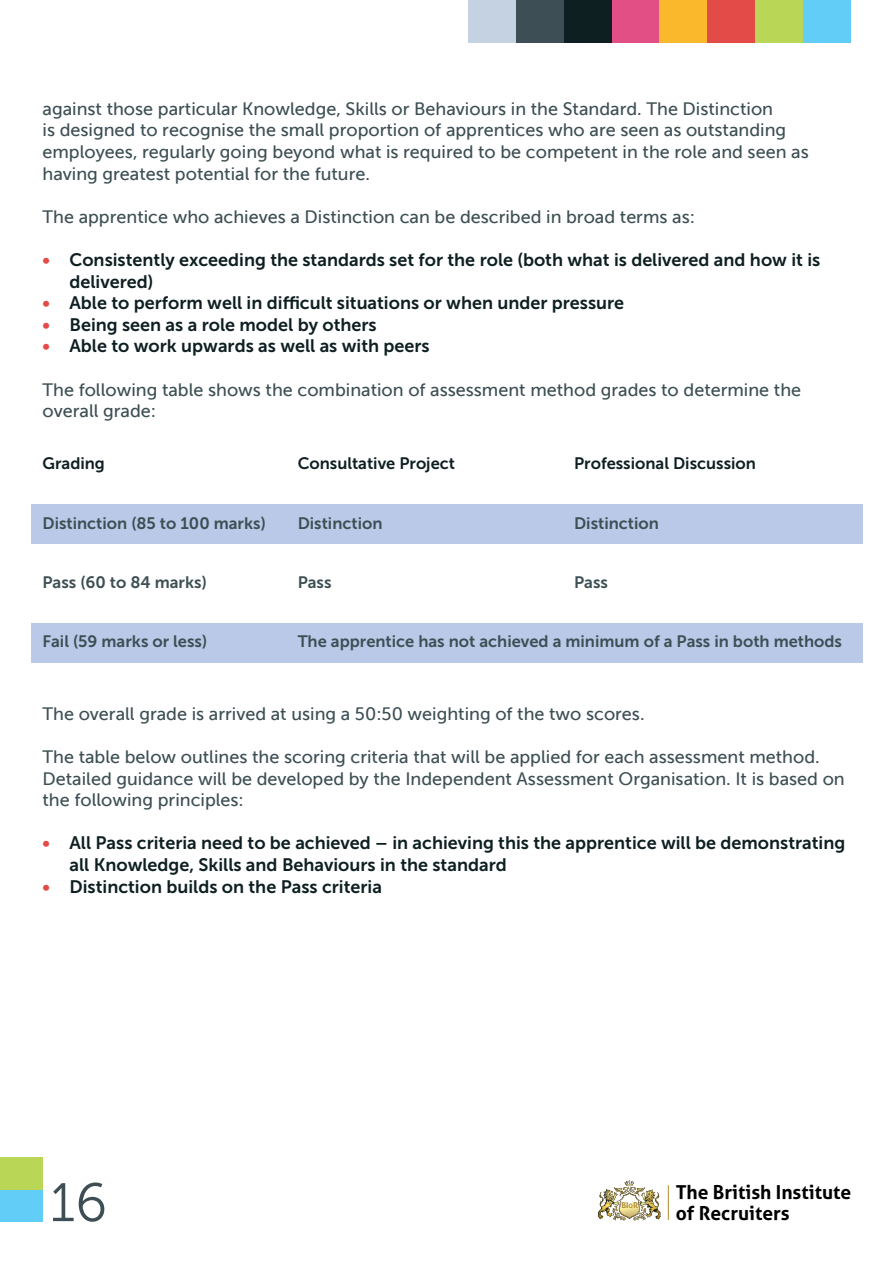
<style>
.page{position:relative;width:893px;height:1263px;background:#fff}
.page>*{position:absolute;margin:0;border:0;box-sizing:border-box;transform-origin:0 0}
.t1{font:54px "Museo Sans 300";color:#3d4f54}
.t2{font:700 19.2px/20.7px "Aller";color:#000}
.t3{font:18px/21.6px "Museo Sans 500";color:#3d4f54}
.t4{font:18px/21.6px "Museo Sans 700";color:#0e1f22}
.t5{font:16.5px "Museo Sans 700";color:#3d4f54}
.t6{font:16.5px "Museo Sans 700";color:#0e1f22}
.t7{font:700 8.1px "Aller";color:#b18b28}
.s1{color:#e34b49}
.s2{font-size:6.3px}
</style>
<div class="page">
<div style="left:803px;top:0;width:47px;height:43px;background:#62cdf6"></div>
<div style="left:755px;top:0;width:48px;height:43px;background:#bad656"></div>
<div style="left:707px;top:0;width:48px;height:43px;background:#e34b49"></div>
<div style="left:659px;top:0;width:48px;height:43px;background:#fab82c"></div>
<div style="left:611px;top:0;width:48px;height:43px;background:#e24f84"></div>
<div style="left:564px;top:0;width:48px;height:43px;background:#0e1f22"></div>
<div style="left:516px;top:0;width:48px;height:43px;background:#3d4f54"></div>
<div style="left:468px;top:0;width:48px;height:43px;background:#c4d2e1"></div>
<div style="left:0;top:1189px;width:43px;height:32px;background:#62cdf6"></div>
<div style="left:0;top:1157px;width:43px;height:32px;background:#bad656"></div>
<hr style="left:668px;top:1185px;width:1px;height:35px;background:#b18b28">
<svg style="left:598px;top:1180px;width:63px;height:40px"></svg>
<div style="left:31px;top:504px;width:831px;height:40px;background:#bac9e8"></div>
<div style="left:31px;top:623px;width:831px;height:40px;background:#bac9e8"></div>
<p class="t3" style="left:43px;top:98px;width:768px">against those particular Knowledge, Skills or Behaviours in the Standard. The Distinction<br>is designed to recognise the small proportion of apprentices who are seen as outstanding employees, regularly going beyond what is required to be competent in the role and seen as having greatest potential for the future.</p>
<p class="t3" style="left:43px;top:206px;width:654px">The apprentice who achieves a Distinction can be described in broad terms as:</p>
<p class="t4" style="left:70px;top:249px;width:752px;text-indent:-27px"><span class="s1">•</span> Consistently exceeding the standards set for the role (both what is delivered and how it is delivered)</p>
<p class="t4" style="left:43px;top:292px;width:583px"><span class="s1">•</span> Able to perform well in difficult situations or when under pressure</p>
<p class="t4" style="left:43px;top:314px;width:336px"><span class="s1">•</span> Being seen as a role model by others</p>
<p class="t4" style="left:43px;top:335px;width:389px"><span class="s1">•</span> Able to work upwards as well as with peers</p>
<p class="t3" style="left:43px;top:379px;width:760px">The following table shows the combination of assessment method grades to determine the overall grade:</p>
<p class="t6" style="left:43px;top:454px;width:64px">Grading</p>
<p class="t6" style="left:298px;top:454px;width:159px">Consultative Project</p>
<p class="t6" style="left:574px;top:454px;width:183px">Professional Discussion</p>
<p class="t5" style="left:43px;top:514px;width:225px">Distinction (85 to 100 marks)</p>
<p class="t5" style="left:298px;top:514px;width:86px">Distinction</p>
<p class="t5" style="left:574px;top:514px;width:86px">Distinction</p>
<p class="t5" style="left:43px;top:573px;width:166px">Pass (60 to 84 marks)</p>
<p class="t5" style="left:298px;top:573px;width:35px">Pass</p>
<p class="t5" style="left:574px;top:573px;width:35px">Pass</p>
<p class="t5" style="left:43px;top:632px;width:166px">Fail (59 marks or less)</p>
<p class="t5" style="left:298px;top:632px;width:546px">The apprentice has not achieved a minimum of a Pass in both methods</p>
<p class="t3" style="left:43px;top:703px;width:604px">The overall grade is arrived at using a 50:50 weighting of the two scores.</p>
<p class="t3" style="left:43px;top:746px;width:804px">The table below outlines the scoring criteria that will be applied for each assessment method.<br>Detailed guidance will be developed by the Independent Assessment Organisation. It is based on the following principles:</p>
<p class="t4" style="left:70px;top:832px;width:777px;text-indent:-27px"><span class="s1">•</span> All Pass criteria need to be achieved – in achieving this the apprentice will be demonstrating all Knowledge, Skills and Behaviours in the standard</p>
<p class="t4" style="left:43px;top:875px;width:341px"><span class="s1">•</span> Distinction builds on the Pass criteria</p>
<h1 class="t1" style="left:50px;top:1173px;width:59px">16</h1>
<p class="t2" style="left:676px;top:1182px;width:177px">The British Institute of Recruiters</p>
<p class="t7" style="left:621px;top:1200px;width:18px">BI<span class="s2">O</span>R</p>
</div>
